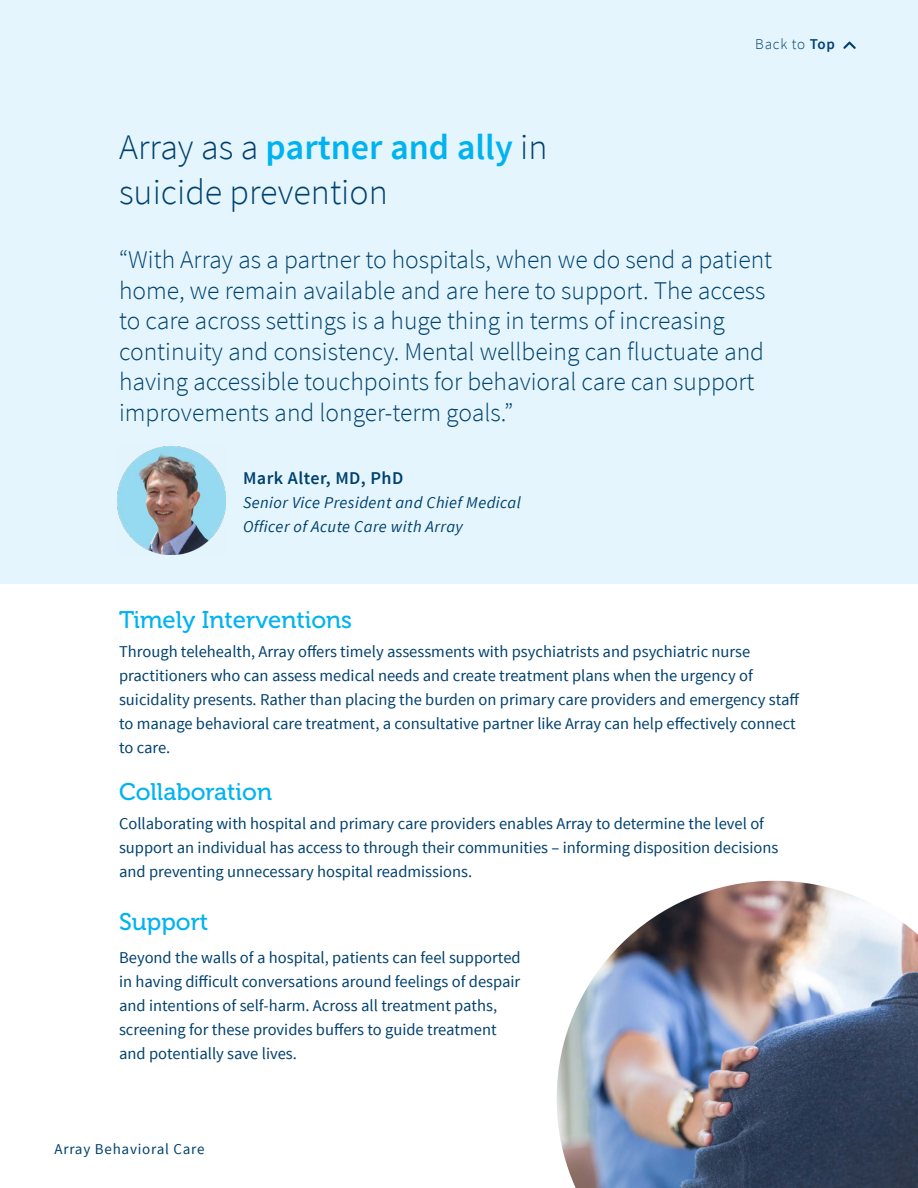
<style>
.page{position:relative;width:918px;height:1188px;background:#fff}
.page>*{position:absolute;margin:0;border:0;box-sizing:border-box;transform-origin:0 0}
.t1{font:300 36px/45px "Source Sans Pro";color:#00416e}
.t2{font:300 25.5px/30.6px "Source Sans Pro";color:#00416e}
.t3{font:24px "Museo 500";color:#00b3f0}
.t4{font:600 18px "Source Sans Pro";letter-spacing:.025em;color:#00416e}
.t5{font:16.5px/24px "Source Sans Pro";color:#00416e}
.t6{font:italic 16.5px/24px "Source Sans Pro";letter-spacing:.025em;color:#00416e}
.t7{font:15px "Source Sans Pro";letter-spacing:.05em;color:#00416e}
.t8{font:300 15px "Source Sans Pro";letter-spacing:.05em;color:#00416e}
.s1{font-weight:600;color:#00b3f0}
.s2{font-weight:600}
</style>
<div class="page">
<div style="left:0;top:0;width:918px;height:583px;background:#e4f5fd"></div>
<svg style="left:843px;top:42px;width:13px;height:7px"></svg>
<img style="left:557px;top:881px;width:361px;height:307px">
<img style="left:118px;top:447px;width:108px;height:108px">
<h1 class="t1" style="left:119px;top:125px;width:430px">Array as a <span class="s1">partner and ally</span> in suicide prevention</h1>
<p class="t8" style="left:755px;top:35px;width:81px">Back to <span class="s2">Top</span></p>
<p class="t2" style="left:119px;top:244px;width:655px">“With Array as a partner to hospitals, when we do send a patient home, we remain available and are here to support. The access to care across settings is a huge thing in terms of increasing continuity and consistency. Mental wellbeing can fluctuate and having accessible touchpoints for behavioral care can support improvements and longer-term goals.”</p>
<p class="t4" style="left:243px;top:467px;width:162px">Mark Alter, MD, PhD</p>
<p class="t6" style="left:243px;top:491px;width:279px">Senior Vice President and Chief Medical<br>Officer of Acute Care with Array</p>
<h3 class="t3" style="left:119px;top:607px;width:235px">Timely Interventions</h3>
<p class="t5" style="left:119px;top:640px;width:682px">Through telehealth, Array offers timely assessments with psychiatrists and psychiatric nurse practitioners who can assess medical needs and create treatment plans when the urgency of suicidality presents. Rather than placing the burden on primary care providers and emergency staff to manage behavioral care treatment, a consultative partner like Array can help effectively connect to care.</p>
<h3 class="t3" style="left:119px;top:778px;width:155px">Collaboration</h3>
<p class="t5" style="left:119px;top:812px;width:661px">Collaborating with hospital and primary care providers enables Array to determine the level of support an individual has access to through their communities – informing disposition decisions and preventing unnecessary hospital readmissions.</p>
<h3 class="t3" style="left:119px;top:909px;width:91px">Support</h3>
<p class="t5" style="left:119px;top:945px;width:403px">Beyond the walls of a hospital, patients can feel supported in having difficult conversations around feelings of despair and intentions of self-harm. Across all treatment paths, screening for these provides buffers to guide treatment and potentially save lives.</p>
<p class="t7" style="left:55px;top:1140px;width:151px">Array Behavioral Care</p>
</div>
